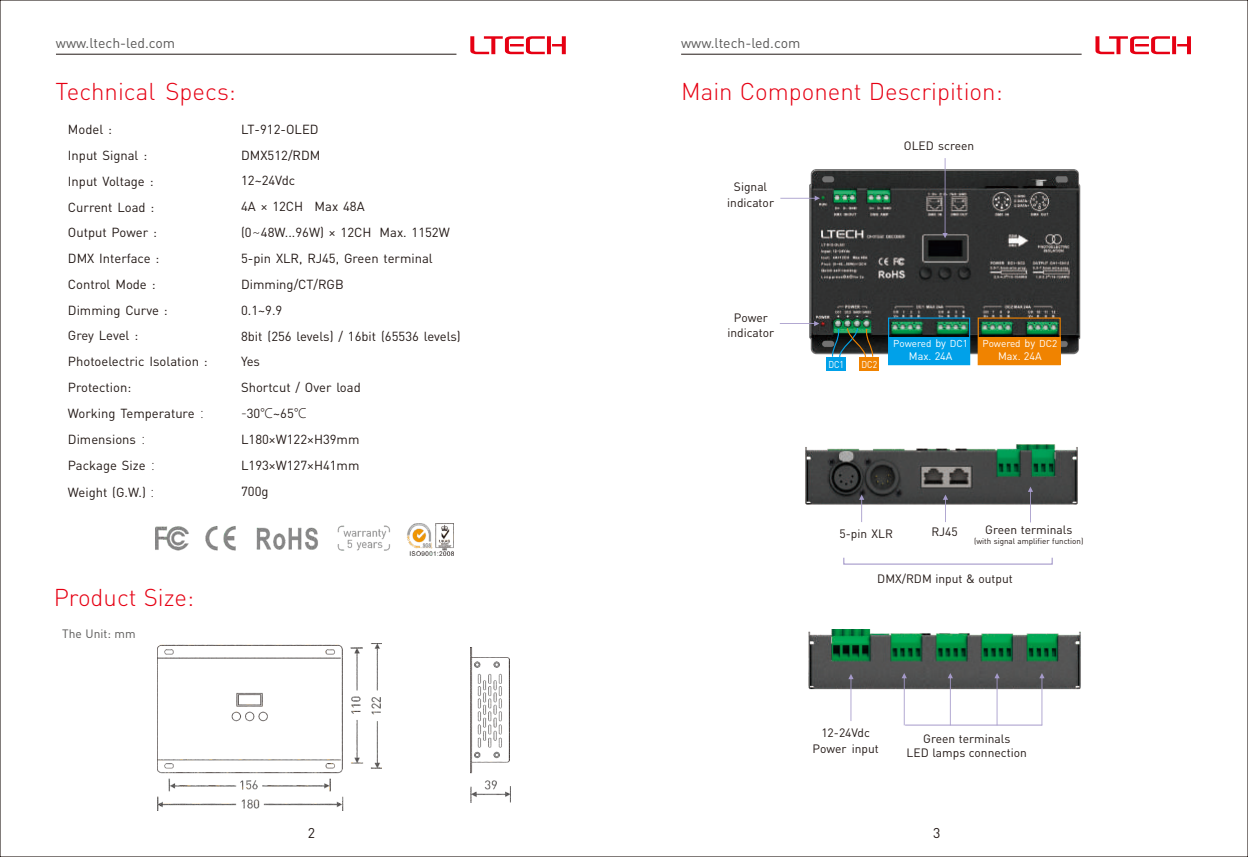
<style>
.page{position:relative;width:1248px;height:857px;background:#fff}
.page>*{position:absolute;margin:0;border:0;box-sizing:border-box;transform-origin:0 0}
.t1{font:300 24px "DIN Pro";color:#e60013}
.t2{font:14px "DIN Pro";color:#595857}
.t3{font:14px "DIN Pro";color:#231916}
.t4{font:13px/25.8px "DIN Pro";color:#231916}
.t5{font:12px/15.4px "DIN Pro";color:#231916;text-align:center}
.t6{font:12px "DIN Pro";color:#595857}
.t7{font:10.8px "DIN Pro";color:#fff}
.t8{font:10px "DIN Pro";color:#fff}
.t9{font:10px "DIN Pro";color:#fff;scale:.86 1}
.t10{font:8px "DIN Pro";color:#231916}
.s1{font-family:"Microsoft Ya Hei";font-weight:300}
.s2{font-size:10.8px}
</style>
<div class="page">
<img style="left:805px;top:444px;width:271px;height:60px">
<img style="left:156px;top:523px;width:297px;height:32px">
<svg style="left:1095px;top:36px;width:95px;height:18px"></svg>
<svg style="left:470px;top:36px;width:95px;height:18px"></svg>
<hr style="left:681px;top:54px;width:400px;height:1px;background:#231916">
<hr style="left:56px;top:54px;width:400px;height:1px;background:#231916">
<img style="left:158px;top:643px;width:224px;height:167px">
<img style="left:470px;top:647px;width:40px;height:155px">
<img style="left:810px;top:170px;width:269px;height:182px">
<svg style="left:942px;top:158px;width:5px;height:80px"></svg>
<svg style="left:780px;top:195px;width:39px;height:6px"></svg>
<svg style="left:779px;top:321px;width:40px;height:5px"></svg>
<div style="left:888px;top:317px;width:82px;height:48px;border:1px solid #00a1e9"></div>
<div style="left:977px;top:317px;width:83px;height:48px;border:1px solid #f08300"></div>
<div style="left:888px;top:337px;width:81px;height:27px;background:#00a1e9"></div>
<div style="left:825px;top:356px;width:20px;height:14px;background:#00a1e9"></div>
<div style="left:858px;top:356px;width:20px;height:14px;background:#f08300"></div>
<div style="left:978px;top:337px;width:82px;height:27px;background:#f08300"></div>
<div style="left:843px;top:557px;width:209px;height:7px;border:1px solid #a59aca"></div>
<svg style="left:831px;top:327px;width:42px;height:31px"></svg>
<img style="left:808px;top:629px;width:273px;height:61px">
<svg style="left:859px;top:494px;width:5px;height:28px"></svg>
<svg style="left:942px;top:494px;width:6px;height:28px"></svg>
<svg style="left:1027px;top:486px;width:5px;height:36px"></svg>
<svg style="left:848px;top:673px;width:5px;height:47px"></svg>
<svg style="left:901px;top:672px;width:5px;height:53px"></svg>
<svg style="left:947px;top:672px;width:5px;height:52px"></svg>
<svg style="left:994px;top:672px;width:5px;height:52px"></svg>
<svg style="left:1039px;top:672px;width:5px;height:53px"></svg>
<hr style="left:905px;top:724px;width:137px;height:1px;background:#a59aca">
<p class="t2" style="left:56px;top:37px;width:121px">www.ltech-led.com</p>
<p class="t2" style="left:681px;top:37px;width:121px">www.ltech-led.com</p>
<h1 class="t1" style="left:55px;top:82px;width:182px">Technical Specs:</h1>
<p class="t4" style="left:68px;top:118px;width:88px">Model :<br>Input Signal :<br>Input Voltage :<br>Current Load :</p>
<p class="t4" style="left:68px;top:221px;width:101px">Output Power :<br>DMX Interface :<br>Control Mode :<br>Dimming Curve :</p>
<p class="t4" style="left:68px;top:324px;width:141px">Grey Level :<br>Photoelectric Isolation :<br>Protection:<br>Working Temperature <span class="s1">:<br></span>Dimensions <span class="s1">:<br></span>Package Size <span class="s1">:<br></span>Weight (G.W.) <span class="s1">:</span></p>
<p class="t4" style="left:241px;top:117px;width:79px">LT-912-OLED</p>
<p class="t4" style="left:241px;top:143px;width:81px">DMX512/RDM</p>
<p class="t4" style="left:255px;top:169px;width:9px">~</p>
<p class="t4" style="left:241px;top:195px;width:125px">4A × 12CH Max 48A</p>
<p class="t4" style="left:241px;top:220px;width:210px">(0<span class="s1">~</span>48W...96W) × 12CH Max. 1152W</p>
<p class="t4" style="left:241px;top:247px;width:193px">5-pin XLR, RJ45, Green terminal</p>
<p class="t4" style="left:241px;top:169px;width:56px">12 24Vdc</p>
<p class="t4" style="left:241px;top:272px;width:221px">Dimming/CT/RGB<br>0.1~9.9<br>8bit (256 levels) / 16bit (65536 levels)<br>Yes<br>Shortcut / Over load</p>
<p class="t4" style="left:241px;top:401px;width:120px"><span class="s1">-</span>30<span class="s1">℃</span>~65<span class="s1">℃<br></span>L180×W122×H39mm<br>L193×W127×H41mm<br>700g</p>
<h1 class="t1" style="left:54px;top:587px;width:142px">Product Size:</h1>
<p class="t6" style="left:62px;top:628px;width:75px">The Unit: mm</p>
<h1 class="t1" style="left:681px;top:81px;width:323px">Main Component Descripition:</h1>
<p class="t5" style="left:903px;top:138px;width:72px">OLED screen</p>
<p class="t5" style="left:727px;top:180px;width:48px">Signal indicator</p>
<p class="t5" style="left:727px;top:310px;width:48px">Power indicator</p>
<p class="t9" style="left:828px;top:360px;width:20px">DC1</p>
<p class="t9" style="left:861px;top:360px;width:20px">DC2</p>
<p class="t8" style="left:893px;top:339px;width:76px">Powered <span class="s2">by</span> DC1</p>
<p class="t7" style="left:908px;top:352px;width:45px">Max. 24A</p>
<p class="t8" style="left:982px;top:339px;width:76px">Powered <span class="s2">by</span> DC2</p>
<p class="t7" style="left:997px;top:352px;width:45px">Max. 24A</p>
<p class="t5" style="left:985px;top:523px;width:89px">Green terminals</p>
<p class="t10" style="left:973px;top:537px;width:111px">(with signal amplifier function)</p>
<p class="t5" style="left:877px;top:571px;width:137px">DMX/RDM input &amp; output</p>
<p class="t5" style="left:839px;top:526px;width:55px">5-pin XLR</p>
<p class="t5" style="left:931px;top:525px;width:28px">RJ45</p>
<p class="t5" style="left:812px;top:725px;width:68px;line-height:16px">12-24Vdc<br>Power input</p>
<p class="t5" style="left:906px;top:732px;width:122px;line-height:13.8px">Green terminals<br>LED lamps connection</p>
<p class="t3" style="left:308px;top:826px;width:9px">2</p>
<p class="t3" style="left:932px;top:826px;width:9px">3</p>
</div>
